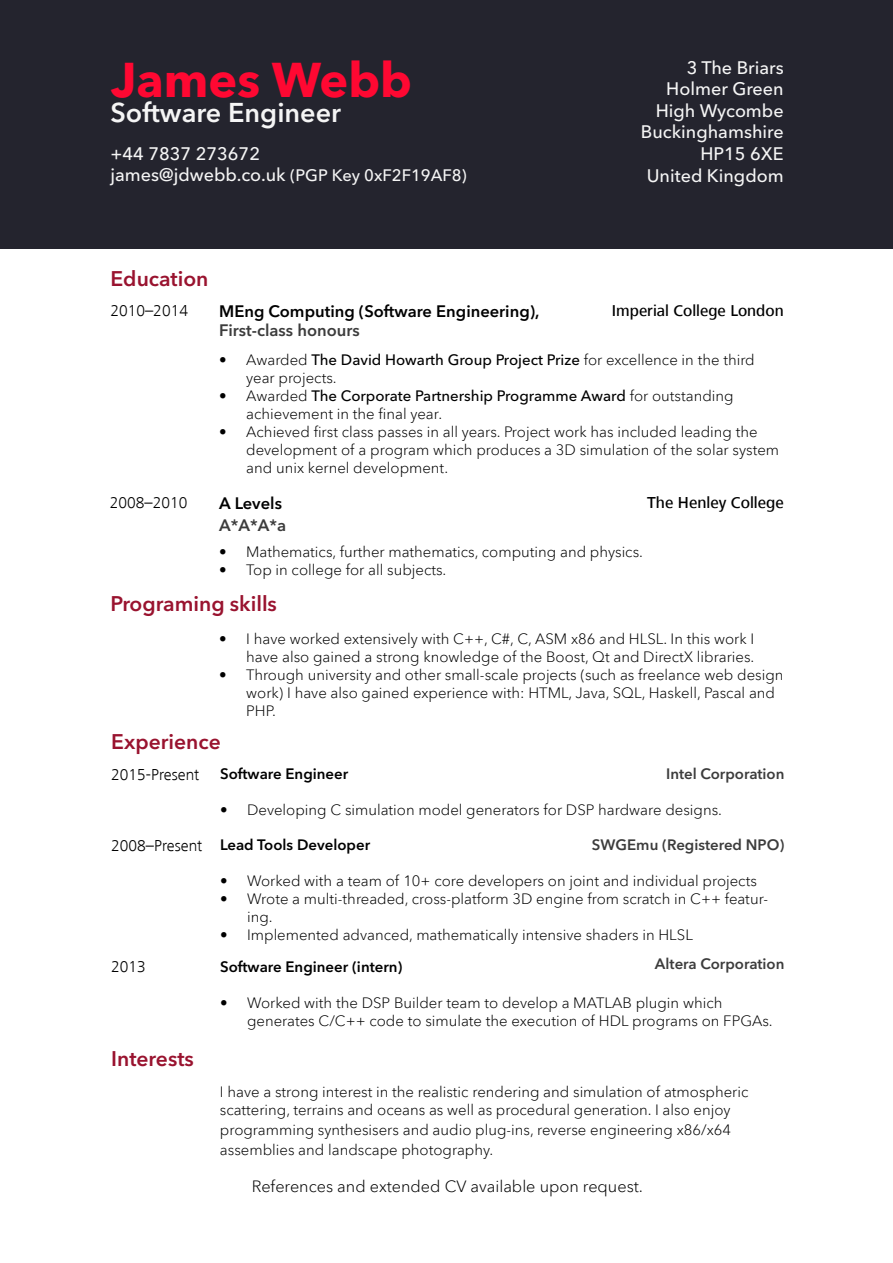
<style>
.page{position:relative;width:893px;height:1263px;background:#fff}
.page>*{position:absolute;margin:0;border:0;box-sizing:border-box;transform-origin:0 0}
.t1{font:700 48.3px "Avenir Next LT Pro";color:#ff0832}
.t2{font:600 27px "Avenir Next LT Pro";color:#f5f5f5}
.t3{font:600 21px "Avenir Next LT Pro";color:#99132f}
.t4{font:500 18px/21.6px "Avenir Next LT Pro";color:#f5f5f5;text-align:right}
.t5{font:600 16.5px "Avenir Next LT Pro";color:#000}
.t6{font:600 16.5px "Avenir Next LT Pro";color:#3c3c3c}
.t7{font:300 16.35px "Frutiger Next LT";color:#000}
.t8{font:300 16.35px "Avenir Next LT Pro";color:#000}
.t9{font:500 16.35px "Frutiger Next LT";color:#000}
.t10{font:500 16.2px "Frutiger Next LT";color:#000}
.t11{font:300 15px/18px "Avenir Next LT Pro";color:#000}
.t12{font:600 15px "Avenir Next LT Pro";color:#000}
.t13{font:600 15px "Avenir Next LT Pro";color:#3c3c3c}
.s1{font-size:16.5px}
.s2{font-weight:500}
</style>
<div class="page">
<div style="left:0;top:0;width:893px;height:249px;background:#24242e"></div>
<h1 class="t1" style="left:111px;top:50px;width:302px">James Webb</h1>
<h2 class="t2" style="left:110px;top:96px;width:232px">Software Engineer</h2>
<p class="t4" style="left:111px;top:143px;width:358px;text-align:left">+44 7837 273672<br>james@jdwebb.co.uk <span class="s1">(PGP Key 0xF2F19AF8)</span></p>
<h3 class="t3" style="left:110px;top:266px;width:99px">Education</h3>
<p class="t7" style="left:110px;top:302px;width:79px">2010–2014</p>
<p class="t5" style="left:219px;top:301px;width:322px">MEng Computing (Software Engineering),</p>
<p class="t6" style="left:219px;top:321px;width:142px">First-class honours</p>
<p class="t4" style="left:641px;top:57px;width:144px">3 The Briars<br>Holmer Green<br>High Wycombe<br>Buckinghamshire<br>HP15 6XE<br>United Kingdom</p>
<p class="t10" style="left:612px;top:302px;width:173px">Imperial College London</p>
<p class="t7" style="left:110px;top:493px;width:79px">2008–2010</p>
<p class="t11" style="left:246px;top:351px;width:510px;text-indent:-27px">• Awarded <span class="s2">The David Howarth Group Project Prize</span> for excellence in the third year projects.</p>
<p class="t11" style="left:246px;top:387px;width:489px;text-indent:-27px">• Awarded <span class="s2">The Corporate Partnership Programme Award</span> for outstanding achievement in the final year.</p>
<p class="t11" style="left:246px;top:423px;width:534px;text-indent:-27px">• Achieved first class passes in all years. Project work has included leading the development of a program which produces a 3D simulation of the solar system and unix kernel development.</p>
<p class="t5" style="left:219px;top:493px;width:64px">A Levels</p>
<p class="t9" style="left:647px;top:493px;width:138px">The Henley College</p>
<p class="t6" style="left:219px;top:515px;width:68px">A*A*A*a</p>
<p class="t11" style="left:219px;top:542px;width:425px">• Mathematics, further mathematics, computing and physics.</p>
<p class="t11" style="left:219px;top:560px;width:229px">• Top in college for all subjects.</p>
<h3 class="t3" style="left:110px;top:591px;width:168px">Programing skills</h3>
<p class="t11" style="left:219px;top:630px;width:537px;text-align:right">• I have worked extensively with C++, C#, C, ASM x86 and HLSL. In this work I have also gained a strong knowledge of the Boost, Qt and DirectX libraries.</p>
<p class="t11" style="left:246px;top:666px;width:539px;text-indent:-27px">• Through university and other small-scale projects (such as freelance web design work) I have also gained experience with: HTML, Java, SQL, Haskell, Pascal and<br>PHP.</p>
<h3 class="t3" style="left:111px;top:729px;width:111px">Experience</h3>
<p class="t12" style="left:220px;top:765px;width:130px">Software Engineer</p>
<p class="t11" style="left:220px;top:801px;width:503px">• Developing C simulation model generators for DSP hardware designs.</p>
<p class="t7" style="left:111px;top:765px;width:90px">2015-Present</p>
<p class="t13" style="left:666px;top:765px;width:120px">Intel Corporation</p>
<p class="t7" style="left:111px;top:836px;width:93px">2008–Present</p>
<p class="t7" style="left:111px;top:957px;width:36px">2013</p>
<h3 class="t3" style="left:111px;top:1046px;width:84px">Interests</h3>
<p class="t12" style="left:220px;top:836px;width:151px">Lead Tools Developer</p>
<p class="t11" style="left:220px;top:872px;width:538px">• Worked with a team of 10+ core developers on joint and individual projects</p>
<p class="t11" style="left:247px;top:890px;width:523px;text-indent:-27px">• Wrote a multi-threaded, cross-platform 3D engine from scratch in C++ featur&shy;ing.</p>
<p class="t11" style="left:220px;top:926px;width:474px">• Implemented advanced, mathematically intensive shaders in HLSL</p>
<p class="t13" style="left:592px;top:836px;width:194px">SWGEmu (Registered NPO)</p>
<p class="t13" style="left:655px;top:955px;width:131px">Altera Corporation</p>
<p class="t12" style="left:220px;top:957px;width:184px">Software Engineer (intern)</p>
<p class="t11" style="left:247px;top:993px;width:527px;text-indent:-27px">• Worked with the DSP Builder team to develop a MATLAB plugin which generates C/C++ code to simulate the execution of HDL programs on FPGAs.</p>
<p class="t11" style="left:220px;top:1082px;width:530px">I have a strong interest in the realistic rendering and simulation of atmospheric scattering, terrains and oceans as well as procedural generation. I also enjoy</p>
<p class="t11" style="left:220px;top:1119px;width:513px;line-height:20.2px">programming synthesisers and audio plug-ins, reverse engineering x86/x64 assemblies and landscape photography.</p>
<p class="t8" style="left:252px;top:1177px;width:393px">References and extended CV available upon request.</p>
</div>
